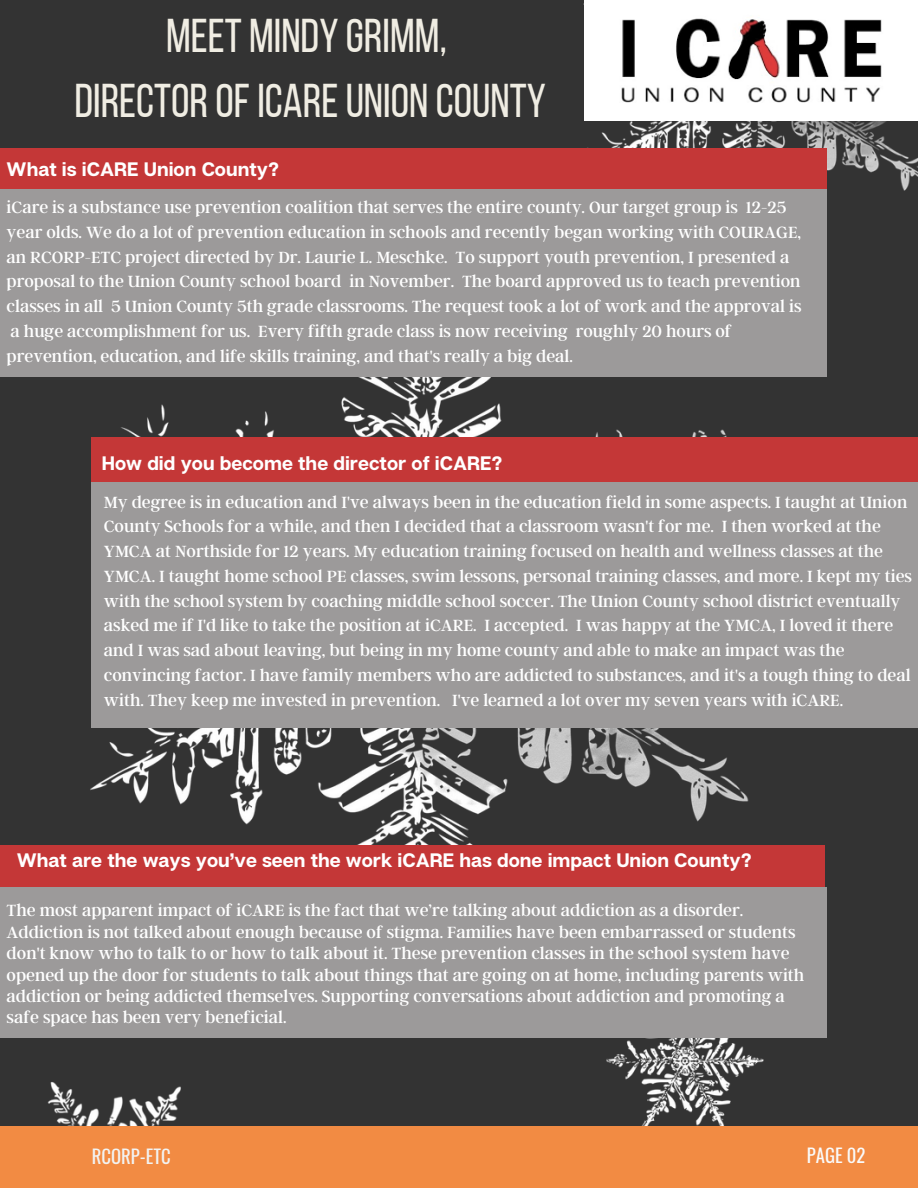
<style>
.page{position:relative;width:918px;height:1188px;background:#fff}
.page>*{position:absolute;margin:0;border:0;box-sizing:border-box;transform-origin:0 0}
.t1{font:47.25px/65.2px "Bebas Neue";color:#f0ede3;text-align:center}
.t2{font:700 19.5px "Articulat CF";color:#fff}
.t3{font:18.6px "Oswald";color:#f2f3f2}
.t4{font:18.6px "Oswald";color:#fafafa}
.t5{font:18px/24.8px "Argent CF";color:#fff}
</style>
<div class="page">
<img style="left:0;top:0;width:918px;height:1126px">
<div style="left:0;top:1126px;width:918px;height:62px;background:#f28b43"></div>
<img style="left:584px;top:0;width:333px;height:120px">
<div style="left:0;top:149px;width:826px;height:150px;background:#c43737"></div>
<div style="left:0;top:845px;width:825px;height:151px;background:#c43737"></div>
<div style="left:92px;top:437px;width:826px;height:151px;background:#c43737"></div>
<div style="left:0;top:189px;width:826px;height:187px;background:#9c9a9a"></div>
<div style="left:92px;top:482px;width:825px;height:246px;background:#9c9a9a"></div>
<div style="left:0;top:887px;width:826px;height:150px;background:#9c9a9a"></div>
<h1 class="t1" style="left:75px;top:8px;width:473px">MEET MINDY GRIMM,<br>DIRECTOROFICARE UNION COUNTY</h1>
<p class="t2" style="left:7px;top:157px;width:274px">What is iCARE Union County?</p>
<p class="t5" style="left:7px;top:194px;width:796px">iCare is a substance use prevention coalition that serves the entire county. Our target group is 12-25 year olds. We do a lot of prevention education in schools and recently began working with COURAGE, an RCORP-ETC project directed by Dr. Laurie L. Meschke. To support youth prevention, I presented a proposal to the Union County school board in November. The board approved us to teach prevention classes in all 5 Union County 5th grade classrooms. The request took a lot of work and the approval is a huge accomplishment for us. Every fifth grade class is now receiving roughly 20 hours of prevention, education, and life skills training, and that's really a big deal.</p>
<p class="t2" style="left:102px;top:451px;width:402px">How did you become the director of iCARE?</p>
<p class="t5" style="left:104px;top:489px;width:810px">My degree is in education and I've always been in the education field in some aspects. I taught at Union County Schools for a while, and then I decided that a classroom wasn't for me. I then worked at the YMCA at Northside for 12 years. My education training focused on health and wellness classes at the YMCA. I taught home school PE classes, swim lessons, personal training classes, and more. I kept my ties with the school system by coaching middle school soccer. The Union County school district eventually asked me if I'd like to take the position at iCARE. I accepted. I was happy at the YMCA, I loved it there and I was sad about leaving, but being in my home county and able to make an impact was the convincing factor. I have family members who are addicted to substances, and it's a tough thing to deal with. They keep me invested in prevention. I've learned a lot over my seven years with iCARE.</p>
<p class="t2" style="left:17px;top:848px;width:736px">What are the ways you’ve seen the work iCARE has done impact Union County?</p>
<p class="t5" style="left:7px;top:899px;width:799px;line-height:21.3px">The most apparent impact of iCARE is the fact that we’re talking about addiction as a disorder.<br>Addiction is not talked about enough because of stigma. Families have been embarrassed or students don't know who to talk to or how to talk about it. These prevention classes in the school system have opened up the door for students to talk about things that are going on at home, including parents with addiction or being addicted themselves. Supporting conversations about addiction and promoting a safe space has been very beneficial.</p>
<p class="t3" style="left:92px;top:1142px;width:80px">RCORP-ETC</p>
<p class="t4" style="left:807px;top:1141px;width:60px">PAGE 02</p>
</div>
